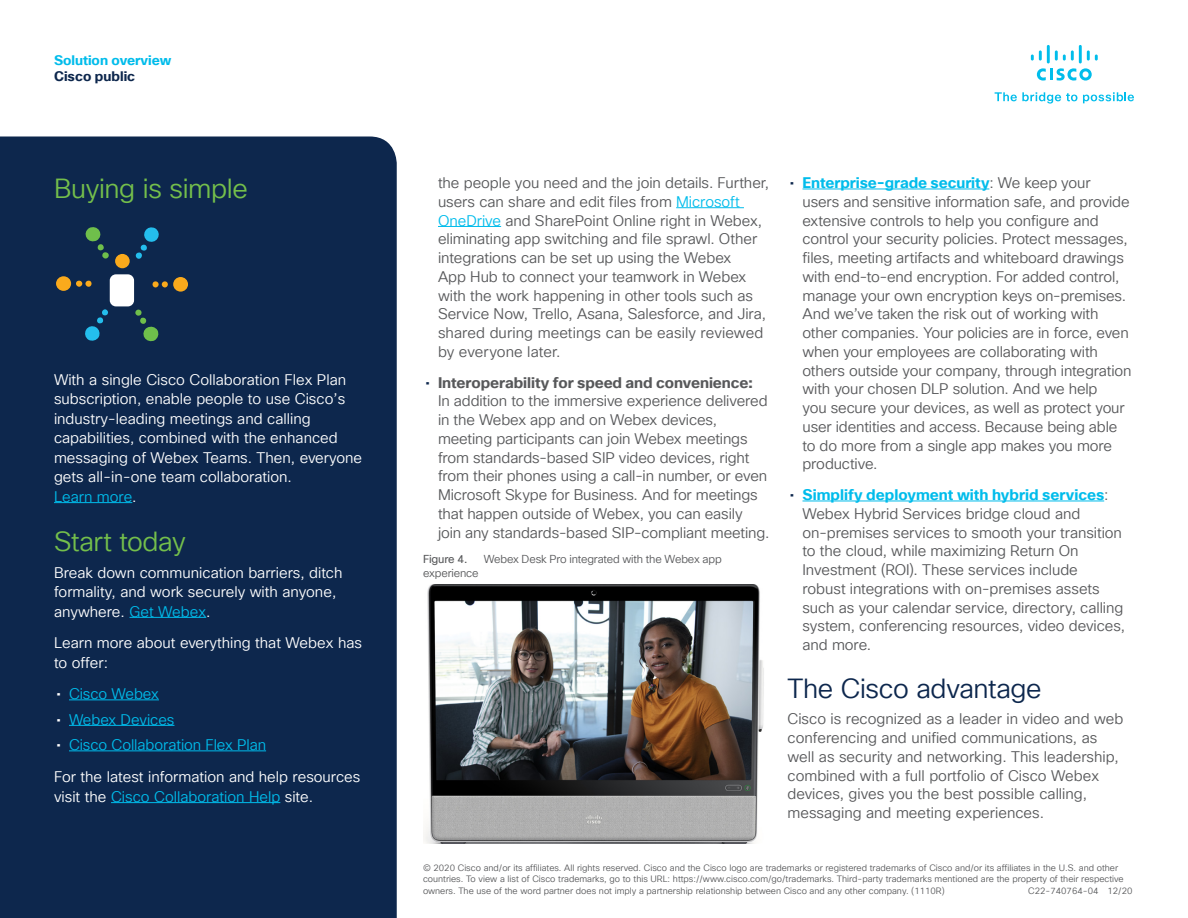
<style>
.page{position:relative;width:1188px;height:918px;background:#fff}
.page>*{position:absolute;margin:0;border:0;box-sizing:border-box;transform-origin:0 0}
.Subhead2_Green{font:27px "Cisco Sans TT Light";letter-spacing:-.015em;color:#74bf4b}
.Subhead2_midnight_bl{font:27px "Cisco Sans TT Light";letter-spacing:-.015em;color:#0d274d}
.Body{font:15px/18.8px "Cisco Sans TT Light";letter-spacing:-.005em;color:#57585a}
.Body_White{font:15px/19.5px "Cisco Sans TT Light";color:#fff}
.t1{font:15px "Cisco Sans TT Light";letter-spacing:-.005em;color:#00bceb}
.t2{font:700 13.5px "Cisco Sans TT";color:#00bceb}
.t3{font:700 13.5px "Cisco Sans TT";color:#0d274d}
.FigureCaption{font:11.25px "Cisco Sans TT Light";letter-spacing:-.015em;color:#57585a}
.FigureCaption-2{font:11.25px "Cisco Sans TT";letter-spacing:-.015em;color:#57585a}
.Footer_white{font:9px/11.2px "Cisco Sans TT Light";color:#57585a}
.s1{color:#00bceb}
.s2{font-family:"Cisco Sans TT";color:#fff}
.s3{font-family:"Cisco Sans TT";color:#0d274d}
.s4{font-family:"Cisco Sans TT";font-weight:700}
.s5{font-family:"Cisco Sans TT";font-weight:700;color:#00bceb}
</style>
<div class="page">
<svg style="left:995px;top:92px;width:82px;height:12px"></svg>
<svg style="left:1083px;top:92px;width:51px;height:11px"></svg>
<svg style="left:1037px;top:68px;width:55px;height:13px"></svg>
<svg style="left:1031px;top:50px;width:11px;height:11px"></svg>
<hr style="left:1047px;top:45px;width:3px;height:18px;background:#00bdeb">
<svg style="left:1055px;top:50px;width:19px;height:11px"></svg>
<hr style="left:1079px;top:45px;width:3px;height:18px;background:#00bdeb">
<svg style="left:1087px;top:50px;width:11px;height:11px"></svg>
<div style="left:0;top:136px;width:397px;height:782px;background:#0d274d"></div>
<hr style="left:676px;top:207px;width:68px;height:1px;background:#00bceb">
<hr style="left:438px;top:226px;width:63px;height:1px;background:#00bceb">
<img style="left:423px;top:584px;width:341px;height:260px">
<hr style="left:802px;top:189px;width:187px;height:1px;background:#00bceb">
<hr style="left:802px;top:501px;width:302px;height:1px;background:#00bceb">
<hr style="left:54px;top:502px;width:78px;height:1px;background:#00bceb">
<hr style="left:129px;top:617px;width:77px;height:1px;background:#00bceb">
<hr style="left:69px;top:700px;width:90px;height:1px;background:#00bceb">
<hr style="left:69px;top:725px;width:105px;height:1px;background:#00bceb">
<hr style="left:69px;top:751px;width:197px;height:1px;background:#00bceb">
<hr style="left:111px;top:802px;width:169px;height:1px;background:#00bceb">
<div style="left:110px;top:274px;width:24px;height:32px;background:#fff;border-radius:6px"></div>
<div style="left:115px;top:254px;width:15px;height:14px;background:#faaa1c;border-radius:50%"></div>
<svg style="left:84px;top:226px;width:25px;height:33px"></svg>
<svg style="left:135px;top:309px;width:24px;height:33px"></svg>
<div style="left:56px;top:276px;width:15px;height:15px;background:#faaa1c;border-radius:50%"></div>
<svg style="left:76px;top:281px;width:6px;height:6px"></svg>
<div style="left:85px;top:281px;width:7px;height:6px;background:#faaa1c;border-radius:3px"></div>
<div style="left:173px;top:277px;width:15px;height:15px;background:#faaa1c;border-radius:50%"></div>
<svg style="left:153px;top:281px;width:15px;height:6px"></svg>
<svg style="left:84px;top:309px;width:25px;height:33px"></svg>
<svg style="left:135px;top:226px;width:25px;height:33px"></svg>
<p class="t2" style="left:54px;top:51px;width:119px">Solution overview</p>
<p class="t3" style="left:54px;top:67px;width:83px">Cisco public</p>
<p class="Subhead2_Green" style="left:54px;top:171px;width:195px">Buying is simple</p>
<p class="Body_White" style="left:54px;top:370px;width:310px">With a single Cisco Collaboration Flex Plan subscription, enable people to use Cisco’s industry-leading meetings and calling capabilities, combined with the enhanced messaging of Webex Teams. Then, everyone gets all-in-one team collaboration.<br><span class="s1">Learn more</span>.</p>
<p class="Subhead2_Green" style="left:54px;top:524px;width:133px">Start today</p>
<p class="Body_White" style="left:54px;top:563px;width:290px">Break down communication barriers, ditch formality, and work securely with anyone, anywhere. <span class="s1">Get Webex</span>.</p>
<p class="Body_White" style="left:54px;top:634px;width:310px">Learn more about everything that Webex has to offer:</p>
<p class="t1" style="left:56px;top:684px;width:104px"><span class="s2">•</span> Cisco Webex</p>
<p class="t1" style="left:56px;top:710px;width:120px"><span class="s2">•</span> Webex Devices</p>
<p class="t1" style="left:56px;top:735px;width:211px"><span class="s2">•</span> Cisco Collaboration Flex Plan</p>
<p class="Body_White" style="left:54px;top:768px;width:308px">For the latest information and help resources visit the <span class="s1">Cisco Collaboration Help</span> site.</p>
<p class="Body" style="left:438px;top:174px;width:333px">the people you need and the join details. Further, users can share and edit files from <span class="s1">Microsoft OneDrive</span> and SharePoint Online right in Webex, eliminating app switching and file sprawl. Other integrations can be set up using the Webex<br>App Hub to connect your teamwork in Webex with the work happening in other tools such as Service Now, Trello, Asana, Salesforce, and Jira, shared during meetings can be easily reviewed by everyone later.</p>
<p class="Body" style="left:438px;top:374px;width:333px;text-indent:-13px"><span class="s3">•</span> <span class="s4">Interoperability for speed and convenience:<br></span>In addition to the immersive experience delivered in the Webex app and on Webex devices, meeting participants can join Webex meetings from standards-based SIP video devices, right from their phones using a call-in number, or even Microsoft Skype for Business. And for meetings that happen outside of Webex, you can easily join any standards-based SIP-compliant meeting.</p>
<p class="FigureCaption-2" style="left:423px;top:552px;width:46px">Figure 4.</p>
<p class="FigureCaption" style="left:484px;top:552px;width:239px">Webex Desk Pro integrated with the Webex app</p>
<p class="FigureCaption" style="left:423px;top:565px;width:57px">experience</p>
<p class="Body" style="left:802px;top:174px;width:331px;text-indent:-13px"><span class="s3">•</span> <span class="s5">Enterprise-grade security</span>: We keep your<br>users and sensitive information safe, and provide extensive controls to help you configure and control your security policies. Protect messages, files, meeting artifacts and whiteboard drawings with end-to-end encryption. For added control, manage your own encryption keys on-premises.<br>And we’ve taken the risk out of working with other companies. Your policies are in force, even when your employees are collaborating with others outside your company, through integration with your chosen DLP solution. And we help<br>you secure your devices, as well as protect your user identities and access. Because being able to do more from a single app makes you more productive.</p>
<p class="Body" style="left:802px;top:486px;width:324px;text-indent:-13px"><span class="s3">•</span> <span class="s5">Simplify deployment with hybrid services</span>:<br>Webex Hybrid Services bridge cloud and on-premises services to smooth your transition to the cloud, while maximizing Return On Investment (ROI). These services include<br>robust integrations with on-premises assets such as your calendar service, directory, calling system, conferencing resources, video devices, and more.</p>
<p class="Subhead2_midnight_bl" style="left:788px;top:671px;width:256px">The Cisco advantage</p>
<p class="Body" style="left:788px;top:710px;width:337px">Cisco is recognized as a leader in video and web conferencing and unified communications, as well as security and networking. This leadership, combined with a full portfolio of Cisco Webex devices, gives you the best possible calling, messaging and meeting experiences.</p>
<p class="Footer_white" style="left:423px;top:863px;width:702px">© 2020 Cisco and/or its affiliates. All rights reserved. Cisco and the Cisco logo are trademarks or registered trademarks of Cisco and/or its affiliates in the U.S. and other countries. To view a list of Cisco trademarks, go to this URL: https://www.cisco.com/go/trademarks. Third-party trademarks mentioned are the property of their respective owners. The use of the word partner does not imply a partnership relationship between Cisco and any other company. (1110R)</p>
<p class="Footer_white" style="left:1028px;top:885px;width:106px">C22-740764-04 12/20</p>
</div>
